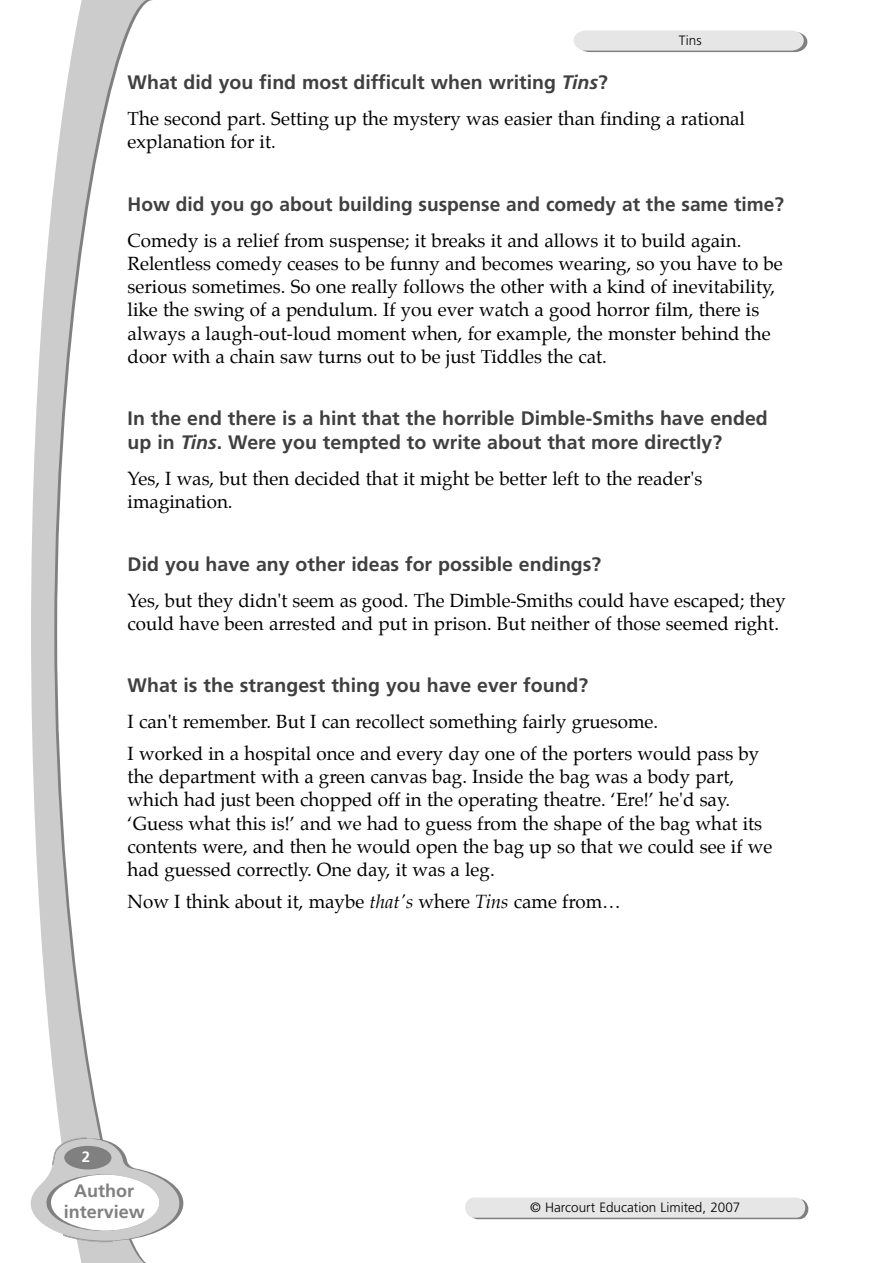
<style>
.page{position:relative;width:893px;height:1263px;background:#fff}
.page>*{position:absolute;margin:0;border:0;box-sizing:border-box;transform-origin:0 0}
.t1{font:700 19.5px/24px "Frutiger";color:#404040}
.t2{font:18.75px/23.2px "Palatino";color:#000}
.t3{font:700 18px/21.8px "Frutiger";color:#808080;text-align:center}
.t4{font:700 15px "Frutiger";color:#fff}
.t5{font:300 13.5px "Frutiger";color:#000}
.s1{font-style:italic}
</style>
<div class="page">
<svg style="left:31px;top:0;width:121px;height:1263px"></svg>
<svg style="left:31px;top:1137px;width:152px;height:105px"></svg>
<svg style="left:573px;top:30px;width:234px;height:22px;background:#dfdfdf"></svg>
<svg style="left:465px;top:1198px;width:343px;height:21px;background:#dfdfdf"></svg>
<p class="t5" style="left:678px;top:35px;width:24px">Tins</p>
<p class="t1" style="left:128px;top:72px;width:481px">What did you find most difficult when writing <span class="s1">Tins</span>?</p>
<p class="t2" style="left:128px;top:108px;width:619px">The second part. Setting up the mystery was easier than finding a rational explanation for it.</p>
<p class="t1" style="left:128px;top:193px;width:658px">How did you go about building suspense and comedy at the same time?</p>
<p class="t2" style="left:128px;top:230px;width:656px">Comedy is a relief from suspense; it breaks it and allows it to build again.<br>Relentless comedy ceases to be funny and becomes wearing, so you have to be serious sometimes. So one really follows the other with a kind of inevitability, like the swing of a pendulum. If you ever watch a good horror film, there is always a laugh-out-loud moment when, for example, the monster behind the door with a chain saw turns out to be just Tiddles the cat.</p>
<p class="t1" style="left:128px;top:408px;width:641px">In the end there is a hint that the horrible Dimble-Smiths have ended up in <span class="s1">Tins</span>. Were you tempted to write about that more directly?</p>
<p class="t2" style="left:128px;top:468px;width:576px">Yes, I was, but then decided that it might be better left to the reader's imagination.</p>
<p class="t1" style="left:128px;top:553px;width:475px">Did you have any other ideas for possible endings?</p>
<p class="t2" style="left:128px;top:590px;width:659px">Yes, but they didn't seem as good. The Dimble-Smiths could have escaped; they could have been arrested and put in prison. But neither of those seemed right.</p>
<p class="t1" style="left:128px;top:675px;width:462px">What is the strangest thing you have ever found?</p>
<p class="t2" style="left:128px;top:707px;width:633px;line-height:31.8px">I can't remember. But I can recollect something fairly gruesome.<br>I worked in a hospital once and every day one of the porters would pass by</p>
<p class="t2" style="left:128px;top:766px;width:646px">the department with a green canvas bag. Inside the bag was a body part, which had just been chopped off in the operating theatre. ‘Ere!’ he'd say. ‘Guess what this is!’ and we had to guess from the shape of the bag what its contents were, and then he would open the bag up so that we could see if we had guessed correctly. One day, it was a leg.</p>
<p class="t2" style="left:128px;top:891px;width:495px">Now I think about it, maybe <span class="s1">that's</span> where <span class="s1">Tins</span> came from…</p>
<p class="t4" style="left:82px;top:1151px;width:10px">2</p>
<p class="t3" style="left:64px;top:1181px;width:83px">Author interview</p>
<p class="t5" style="left:530px;top:1202px;width:212px">© Harcourt Education Limited, 2007</p>
</div>
